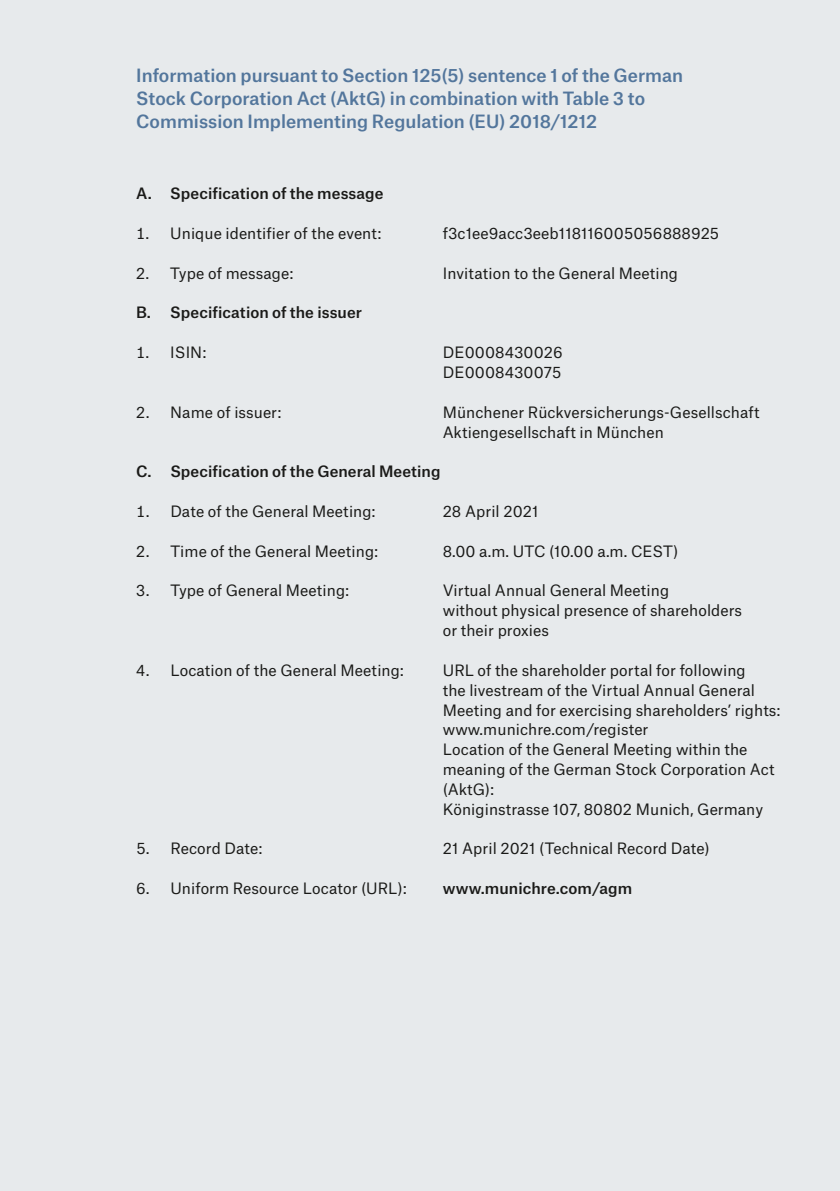
<style>
.page{position:relative;width:840px;height:1191px;background:#fff}
.page>*{position:absolute;margin:0;border:0;box-sizing:border-box;transform-origin:0 0}
.t1{font:500 17.6px/22.6px "Munich Re";color:#53769c}
.t2{font:15px/19.8px "Munich Re";letter-spacing:.005em;color:#1a1a18}
.t3{font:500 15px "Munich Re";letter-spacing:.005em;color:#1a1a18}
</style>
<div class="page">
<div style="left:0;top:0;width:839px;height:1191px;background:#e7eaec"></div>
<p class="t1" style="left:136px;top:62px;width:548px">Information pursuant to Section 125(5) sentence 1 of the German<br>Stock Corporation Act (AktG) in combination with Table 3 to<br>Commission Implementing Regulation (EU) 2018/1212</p>
<p class="t3" style="left:136px;top:181px;width:249px">A. Specification of the message</p>
<p class="t2" style="left:136px;top:222px;width:247px">1. Unique identifier of the event:</p>
<p class="t2" style="left:442px;top:222px;width:278px">f3c1ee9acc3eeb118116005056888925</p>
<p class="t2" style="left:136px;top:261px;width:158px">2. Type of message:</p>
<p class="t2" style="left:442px;top:261px;width:237px">Invitation to the General Meeting</p>
<p class="t3" style="left:136px;top:300px;width:227px">B. Specification of the issuer</p>
<p class="t2" style="left:136px;top:341px;width:71px">1. ISIN:</p>
<p class="t2" style="left:442px;top:341px;width:121px">DE0008430026<br>DE0008430075</p>
<p class="t2" style="left:136px;top:400px;width:146px">2. Name of issuer:</p>
<p class="t2" style="left:442px;top:400px;width:318px">Münchener Rückversicherungs-Gesellschaft<br>Aktiengesellschaft in München</p>
<p class="t3" style="left:136px;top:459px;width:306px">C. Specification of the General Meeting</p>
<p class="t2" style="left:136px;top:500px;width:240px">1. Date of the General Meeting:</p>
<p class="t2" style="left:442px;top:500px;width:97px">28 April 2021</p>
<p class="t2" style="left:136px;top:539px;width:243px">2. Time of the General Meeting:</p>
<p class="t2" style="left:442px;top:539px;width:237px">8.00 a.m. UTC (10.00 a.m. CEST)</p>
<p class="t2" style="left:136px;top:579px;width:214px">3. Type of General Meeting:</p>
<p class="t2" style="left:442px;top:579px;width:300px">Virtual Annual General Meeting<br>without physical presence of shareholders or their proxies</p>
<p class="t2" style="left:136px;top:658px;width:269px">4. Location of the General Meeting:</p>
<p class="t2" style="left:442px;top:658px;width:339px">URL of the shareholder portal for following<br>the livestream of the Virtual Annual General Meeting and for exercising shareholders’ rights: www.munichre.com/register<br>Location of the General Meeting within the meaning of the German Stock Corporation Act (AktG):<br>Königinstrasse 107, 80802 Munich, Germany</p>
<p class="t2" style="left:136px;top:837px;width:127px">5. Record Date:</p>
<p class="t2" style="left:442px;top:837px;width:268px">21 April 2021 (Technical Record Date)</p>
<p class="t2" style="left:136px;top:877px;width:272px">6. Uniform Resource Locator (URL):</p>
<p class="t3" style="left:442px;top:876px;width:191px">www.munichre.com/agm</p>
</div>
